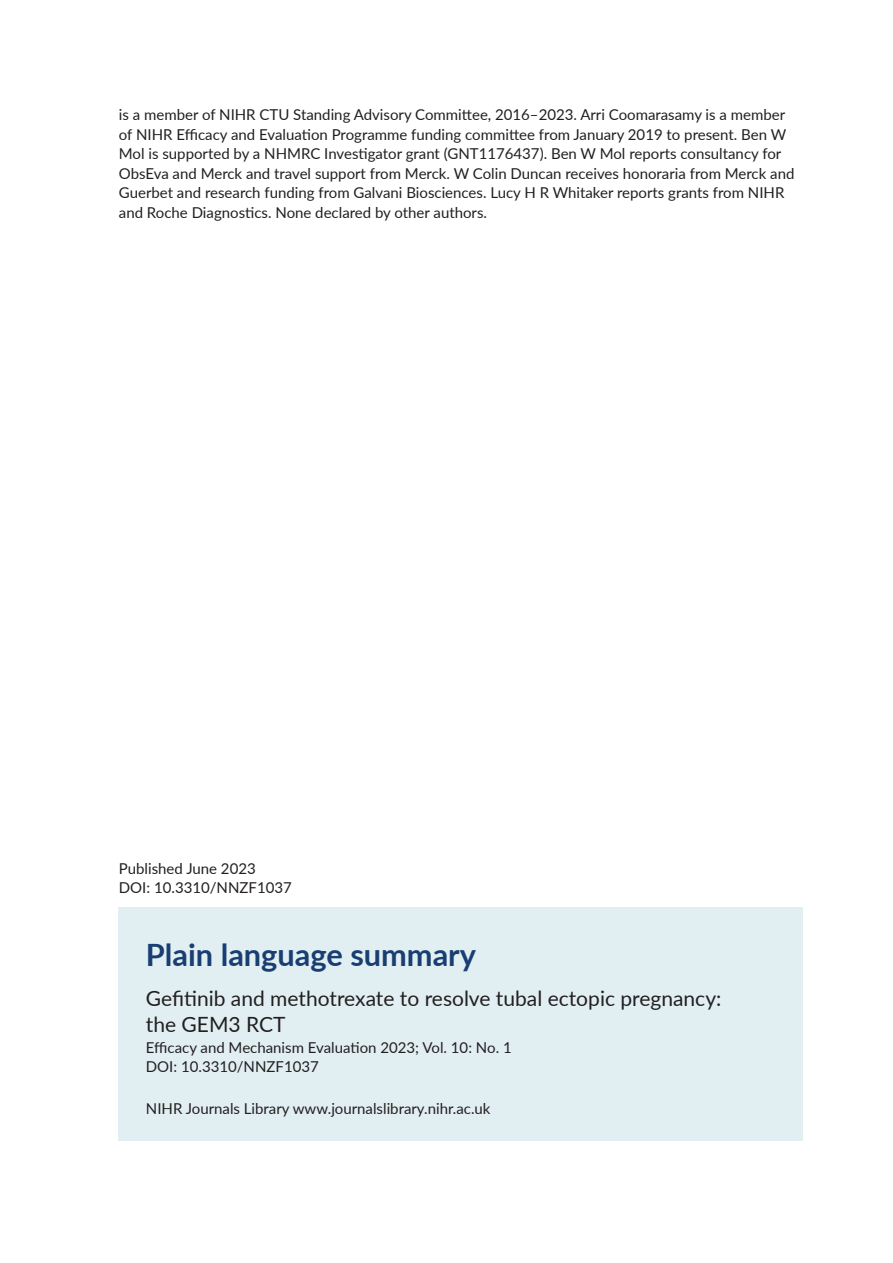
<style>
.page{position:relative;width:893px;height:1263px;background:#fff}
.page>*{position:absolute;margin:0;border:0;box-sizing:border-box;transform-origin:0 0}
.t1{font:700 30.75px "Lato";color:#193e72}
.t2{font:21px/25.2px "Lato";color:#231f20}
.t3{font:15px/19.5px "Lato";color:#231f20}
</style>
<div class="page">
<div style="left:119px;top:907px;width:684px;height:234px;background:#e1eff2"></div>
<p class="t3" style="left:119px;top:104px;width:677px">is a member of NIHR CTU Standing Advisory Committee, 2016–2023. Arri Coomarasamy is a member of NIHR Efficacy and Evaluation Programme funding committee from January 2019 to present. Ben W Mol is supported by a NHMRC Investigator grant (GNT1176437). Ben W Mol reports consultancy for ObsEva and Merck and travel support from Merck. W Colin Duncan receives honoraria from Merck and Guerbet and research funding from Galvani Biosciences. Lucy H R Whitaker reports grants from NIHR and Roche Diagnostics. None declared by other authors.</p>
<p class="t3" style="left:119px;top:858px;width:174px">Published June 2023<br>DOI: 10.3310/NNZF1037</p>
<h1 class="t1" style="left:146px;top:932px;width:332px">Plain language summary</h1>
<h2 class="t2" style="left:146px;top:985px;width:577px">Gefitinib and methotrexate to resolve tubal ectopic pregnancy: the GEM3 RCT</h2>
<p class="t3" style="left:146px;top:1037px;width:367px">Efficacy and Mechanism Evaluation 2023; Vol. 10: No. 1<br>DOI: 10.3310/NNZF1037</p>
<p class="t3" style="left:146px;top:1098px;width:346px">NIHR Journals Library www.journalslibrary.nihr.ac.uk</p>
</div>
